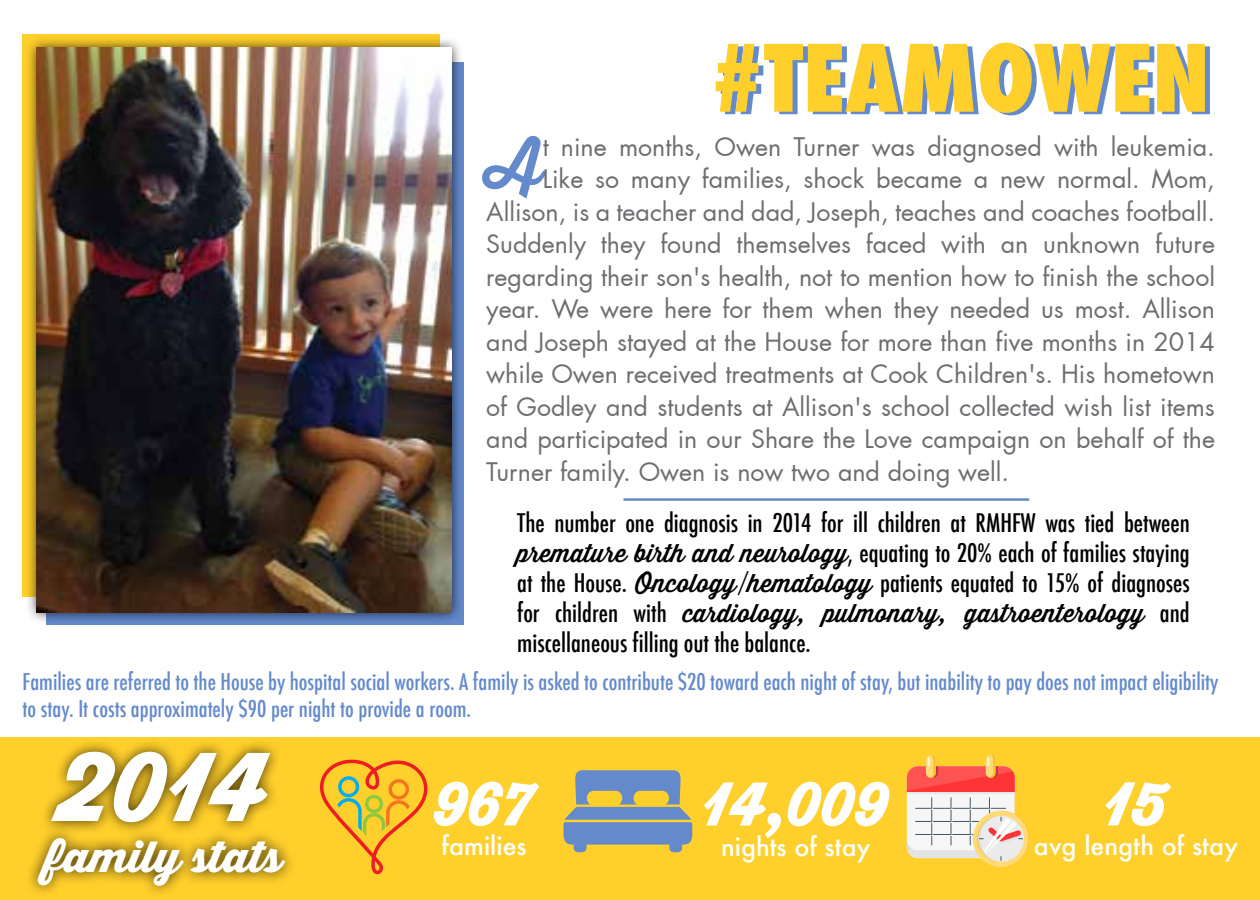
<style>
.page{position:relative;width:1260px;height:900px;background:#fff}
.page>*{position:absolute;margin:0;border:0;box-sizing:border-box;transform-origin:0 0}
.t1{font:900 95px "Thirsty Script";color:#fff}
.t2{font:800 condensed 90px "Futura";color:#ffcf2b}
.t3{font:700 63px "Thirsty Script";color:#648acc}
.t4{font:900 60px "Thirsty Script";color:#fff}
.t5{font:900 42.5px "Thirsty Script";color:#fff}
.t6{font:25px "Futura";color:#6d6e71}
.t7{font:500 condensed 25px/30px "Futura";color:#000;text-align:justify}
.t8{font:500 25px "Thirsty Script";color:#000}
.t9{font:500 25px "Futura";color:#fff}
.t10{font:500 condensed 22.5px/27px "Futura";color:#648acc}
.s1{font-family:"Thirsty Script";font-stretch:normal}
.s2{font-family:"Futura";font-stretch:condensed}
</style>
<div class="page">
<div style="left:0;top:737px;width:1260px;height:163px;background:#ffcf2b"></div>
<div style="left:25px;top:36px;width:438px;height:588px;background:#000;opacity:.75"></div>
<img style="left:37px;top:48px;width:415px;height:565px">
<svg style="left:907px;top:755px;width:122px;height:112px"></svg>
<svg style="left:564px;top:770px;width:128px;height:82px"></svg>
<svg style="left:320px;top:759px;width:108px;height:116px"></svg>
<div style="left:25px;top:739px;width:273px;height:159px;background:#000;opacity:.75"></div>
<hr style="left:624px;top:498px;width:405px;height:3px;background:#648acc">
<h2 class="t2" style="left:710px;top:17px;width:501px">#TEAMOWEN</h2>
<p class="t6" style="left:543px;top:130px;width:674px">t nine months, Owen Turner was diagnosed with leukemia.</p>
<p class="t6" style="left:543px;top:163px;width:674px">Like so many families, shock became a new normal. Mom,</p>
<p class="t6" style="left:486px;top:195px;width:730px">Allison, is a teacher and dad, Joseph, teaches and coaches football.</p>
<p class="t6" style="left:486px;top:228px;width:730px">Suddenly they found themselves faced with an unknown future</p>
<p class="t6" style="left:486px;top:260px;width:730px">regarding their son's health, not to mention how to finish the school</p>
<p class="t6" style="left:486px;top:293px;width:730px">year. We were here for them when they needed us most. Allison</p>
<p class="t6" style="left:486px;top:325px;width:730px">and Joseph stayed at the House for more than five months in 2014</p>
<p class="t6" style="left:486px;top:358px;width:730px">while Owen received treatments at Cook Children's. His hometown</p>
<p class="t6" style="left:486px;top:390px;width:730px">of Godley and students at Allison's school collected wish list items</p>
<p class="t6" style="left:486px;top:423px;width:730px">and participated in our Share the Love campaign on behalf of the</p>
<p class="t6" style="left:486px;top:455px;width:524px">Turner family. Owen is now two and doing well.</p>
<h3 class="t3" style="left:486px;top:119px;width:57px">A</h3>
<p class="t7" style="left:517px;top:508px;width:674px">The number one diagnosis in 2014 for ill children at RMHFW was tied between <span class="s1">premature birth and neurology</span>, equating to 20% each of families staying at the House. <span class="s1">Oncology/hematology</span> patients equated to 15% of diagnoses</p>
<p class="t8" style="left:517px;top:595px;width:674px"><span class="s2">for children with</span> cardiology, pulmonary, gastroenterology <span class="s2">and</span></p>
<p class="t7" style="left:517px;top:628px;width:295px">miscellaneous filling out the balance.</p>
<p class="t10" style="left:22px;top:668px;width:1198px">Families are referred to the House by hospital social workers. A family is asked to contribute $20 toward each night of stay, but inability to pay does not impact eligibility to stay. It costs approximately $90 per night to provide a room.</p>
<h1 class="t1" style="left:57px;top:714px;width:214px">2014</h1>
<h3 class="t5" style="left:45px;top:824px;width:239px">family stats</h3>
<h3 class="t4" style="left:435px;top:758px;width:101px">967</h3>
<p class="t9" style="left:441px;top:829px;width:87px">families</p>
<h3 class="t4" style="left:703px;top:758px;width:188px">14,009</h3>
<p class="t9" style="left:721px;top:829px;width:151px">nights of stay</p>
<h3 class="t4" style="left:1104px;top:758px;width:65px">15</h3>
<p class="t9" style="left:1034px;top:829px;width:206px">avg length of stay</p>
</div>
